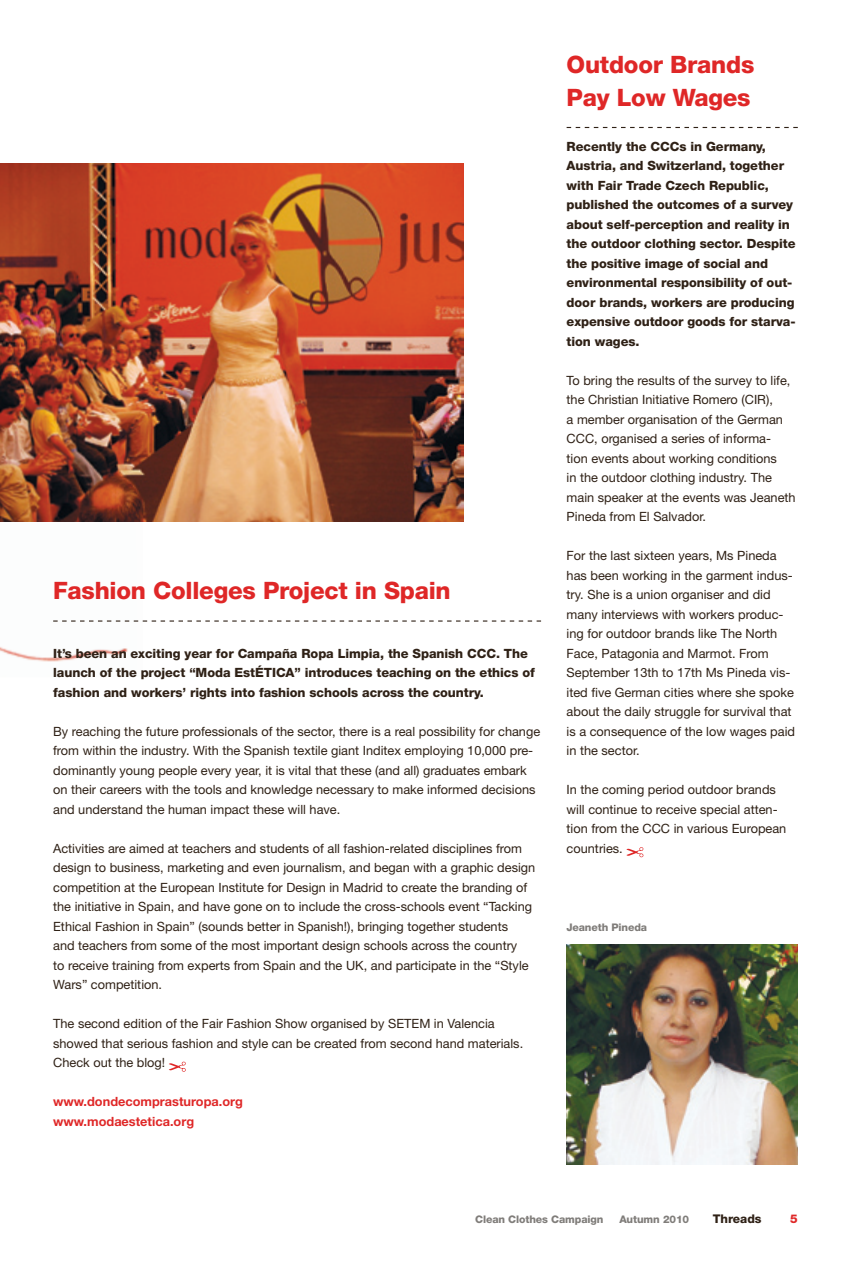
<style>
.page{position:relative;width:851px;height:1263px;background:#fff}
.page>*{position:absolute;margin:0;border:0;box-sizing:border-box;transform-origin:0 0}
.t1{font:800 24px/33px "Helvetica Neue LT Std";letter-spacing:-.01em;color:#df2727}
.t2{font:12.75px/19.5px "Helvetica Neue LT Std";color:#2f2116}
.t3{font:800 12.75px/19.5px "Helvetica Neue LT Std";letter-spacing:-.005em;color:#2f2116}
.t4{font:700 12.75px/19.5px "Helvetica Neue LT Std";color:#df2727}
.t5{font:800 12px "Helvetica Neue LT Std";color:#2f2116}
.t6{font:800 12px "Helvetica Neue LT Std";color:#df2727}
.t7{font:800 10.5px "Helvetica Neue LT Std";letter-spacing:-.01em;color:#807d7a}
</style>
<div class="page">
<img style="left:0;top:521px;width:142px;height:141px">
<svg style="left:566px;top:127px;width:231px;height:1px"></svg>
<svg style="left:626px;top:847px;width:17px;height:10px"></svg>
<img style="left:566px;top:944px;width:231px;height:221px">
<svg style="left:53px;top:620px;width:488px;height:2px"></svg>
<img style="left:0;top:163px;width:463px;height:358px">
<svg style="left:169px;top:1062px;width:17px;height:10px"></svg>
<h1 class="t1" style="left:53px;top:574px;width:399px">Fashion Colleges Project in Spain</h1>
<p class="t3" style="left:53px;top:643px;width:483px">It’s been an exciting year for Campaña Ropa Limpia, the Spanish CCC. The launch of the project “Moda EstÉTICA” introduces teaching on the ethics of fashion and workers’ rights into fashion schools across the country.</p>
<p class="t2" style="left:53px;top:721px;width:488px">By reaching the future professionals of the sector, there is a real possibility for change from within the industry. With the Spanish textile giant Inditex employing 10,000 pre&shy;dominantly young people every year, it is vital that these (and all) graduates embark on their careers with the tools and knowledge necessary to make informed decisions and understand the human impact these will have.</p>
<p class="t2" style="left:53px;top:838px;width:483px">Activities are aimed at teachers and students of all fashion-related disciplines from design to business, marketing and even journalism, and began with a graphic design competition at the European Institute for Design in Madrid to create the branding of the initiative in Spain, and have gone on to include the cross-schools event “Tacking Ethical Fashion in Spain” (sounds better in Spanish!), bringing together students<br>and teachers from some of the most important design schools across the country<br>to receive training from experts from Spain and the UK, and participate in the “Style Wars” competition.</p>
<p class="t2" style="left:53px;top:1014px;width:471px">The second edition of the Fair Fashion Show organised by SETEM in Valencia showed that serious fashion and style can be created from second hand materials.<br>Check out the blog!</p>
<p class="t4" style="left:53px;top:1092px;width:191px">www.dondecomprasturopa.org www.modaestetica.org</p>
<h1 class="t1" style="left:566px;top:48px;width:189px">Outdoor Brands<br>Pay Low Wages</h1>
<p class="t3" style="left:566px;top:136px;width:230px">Recently the CCCs in Germany,<br>Austria, and Switzerland, together with Fair Trade Czech Republic, published the outcomes of a survey about self-perception and reality in the outdoor clothing sector. Despite the positive image of social and environmental responsibility of out&shy;door brands, workers are producing expensive outdoor goods for starva&shy;tion wages.</p>
<p class="t2" style="left:566px;top:370px;width:230px">To bring the results of the survey to life, the Christian Initiative Romero (CIR),<br>a member organisation of the German CCC, organised a series of informa-<br>tion events about working conditions<br>in the outdoor clothing industry. The main speaker at the events was Jeaneth Pineda from El Salvador.</p>
<p class="t2" style="left:566px;top:546px;width:230px">For the last sixteen years, Ms Pineda has been working in the garment indus&shy;try. She is a union organiser and did many interviews with workers produc&shy;ing for outdoor brands like The North Face, Patagonia and Marmot. From September 13th to 17th Ms Pineda vis&shy;ited five German cities where she spoke about the daily struggle for survival that is a consequence of the low wages paid in the sector.</p>
<p class="t2" style="left:566px;top:780px;width:221px">In the coming period outdoor brands will continue to receive special atten&shy;tion from the CCC in various European countries.</p>
<p class="t7" style="left:566px;top:921px;width:82px">Jeaneth Pineda</p>
<p class="t7" style="left:475px;top:1213px;width:130px">Clean Clothes Campaign</p>
<p class="t7" style="left:619px;top:1213px;width:71px">Autumn 2010</p>
<p class="t5" style="left:712px;top:1212px;width:50px">Threads</p>
<p class="t6" style="left:790px;top:1212px;width:9px">5</p>
</div>
